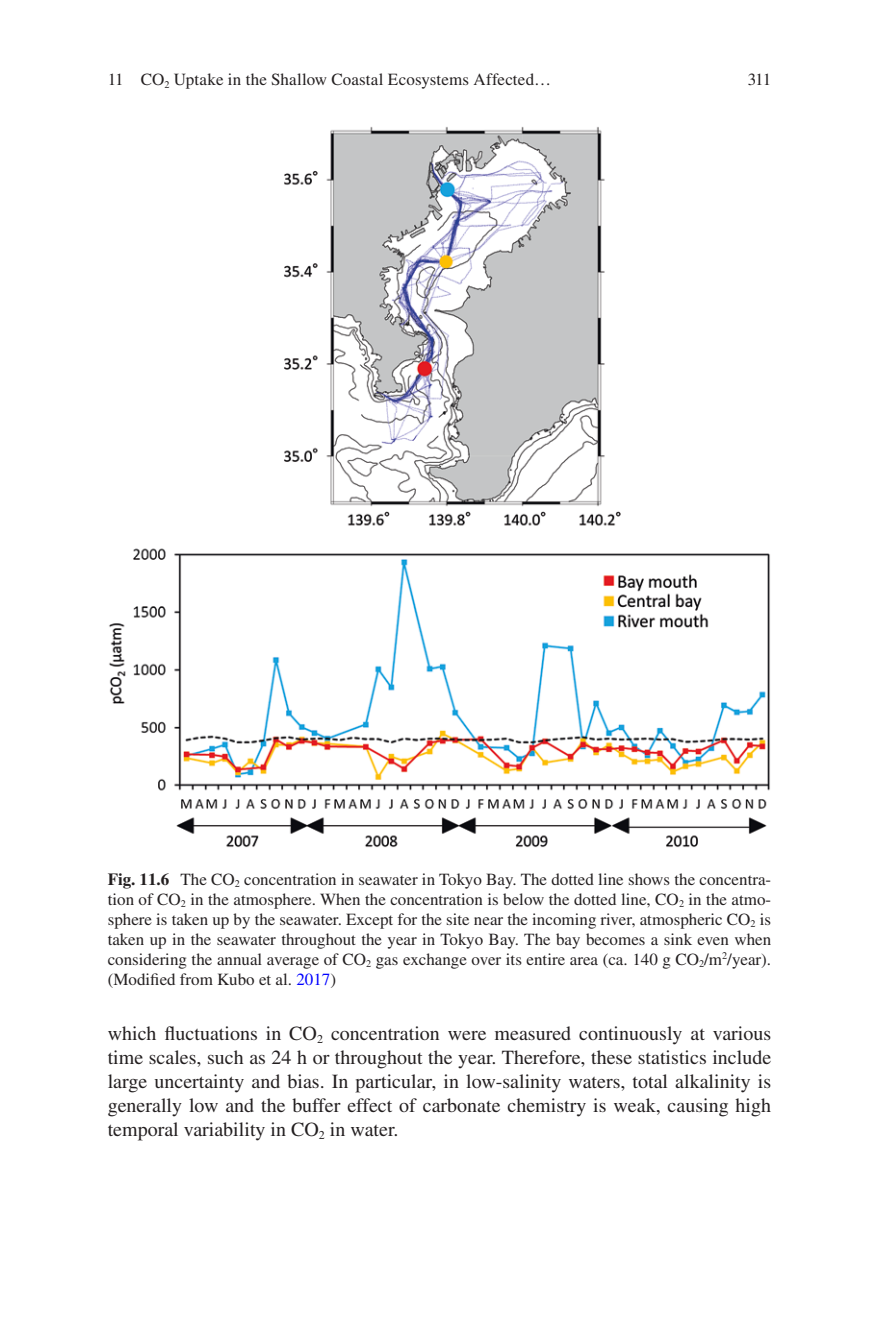
<style>
.page{position:relative;width:879px;height:1333px;background:#fff}
.page>*{position:absolute;margin:0;border:0;box-sizing:border-box;transform-origin:0 0}
.t1{font:20px/24px "Hltqxw Times LT Std";color:#231f20;text-align:justify}
.t2{font:17px/20px "Hltqxw Times LT Std";color:#231f20;text-align:justify}
.t3{font:17px "Jdsyjm Times LT Std";letter-spacing:.005em;color:#231f20}
.s1{font-family:"Wjxkdp Times LT Std";font-weight:700}
.s2{color:#00f}
</style>
<div class="page">
<img style="left:109px;top:126px;width:661px;height:722px">
<p class="t3" style="left:108px;top:70px;width:445px">11 CO<sub>2</sub> Uptake in the Shallow Coastal Ecosystems Affected…</p>
<p class="t2" style="left:748px;top:69px;width:25px">311</p>
<p class="t2" style="left:108px;top:868px;width:665px"><span class="s1">Fig. 11.6</span> The CO<sub>2</sub> concentration in seawater in Tokyo Bay. The dotted line shows the concentra&shy;tion of CO<sub>2</sub> in the atmosphere. When the concentration is below the dotted line, CO<sub>2</sub> in the atmo&shy;sphere is taken up by the seawater. Except for the site near the incoming river, atmospheric CO<sub>2</sub> is taken up in the seawater throughout the year in Tokyo Bay. The bay becomes a sink even when considering the annual average of CO<sub>2</sub> gas exchange over its entire area (ca. 140 g CO<sub>2</sub>/m<sup>2</sup>/year). (Modified from Kubo et al. <span class="s2">2017</span>)</p>
<p class="t1" style="left:108px;top:1020px;width:665px">which fluctuations in CO<sub>2</sub> concentration were measured continuously at various time scales, such as 24 h or throughout the year. Therefore, these statistics include large uncertainty and bias. In particular, in low-salinity waters, total alkalinity is generally low and the buffer effect of carbonate chemistry is weak, causing high temporal variability in CO<sub>2</sub> in water.</p>
</div>
